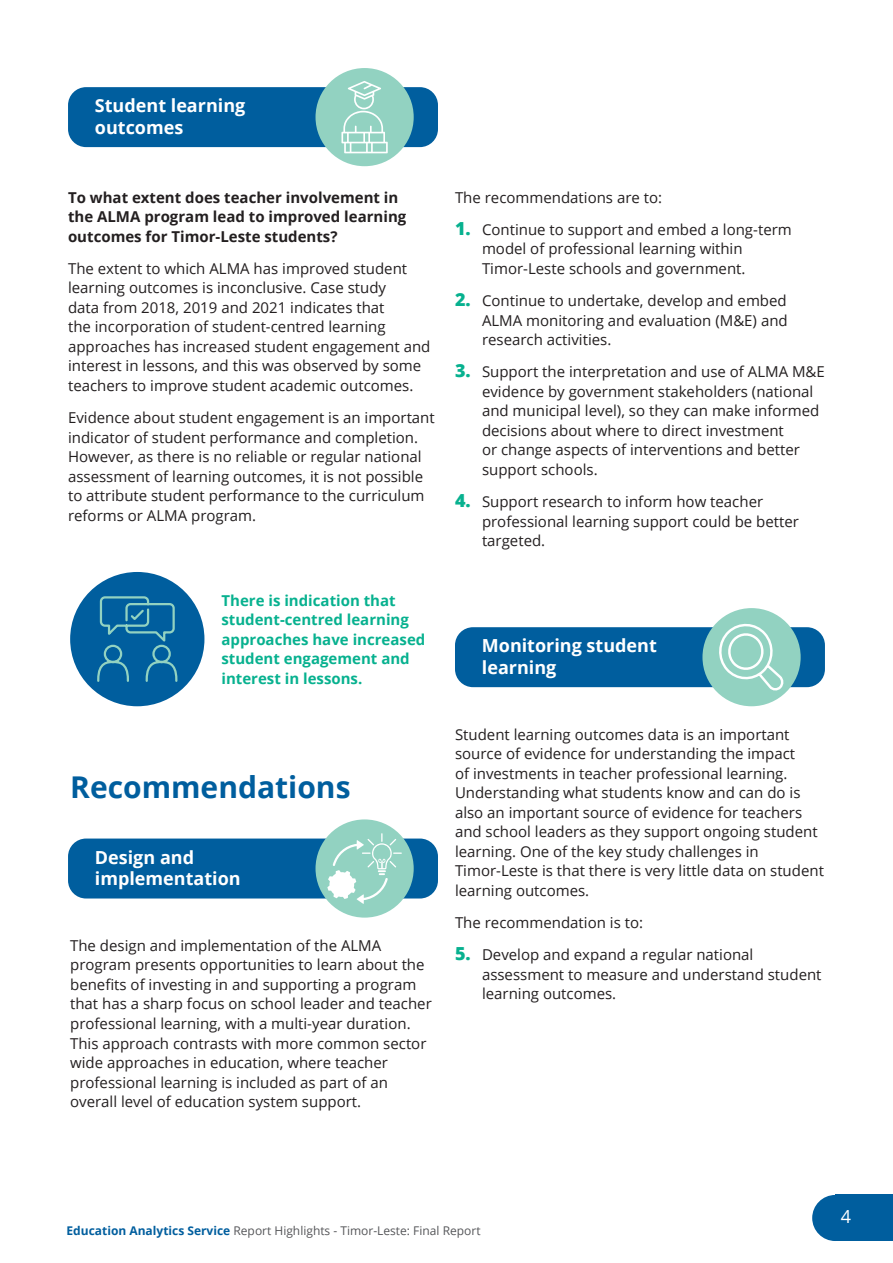
<style>
.page{position:relative;width:893px;height:1263px;background:#fff}
.page>*{position:absolute;margin:0;border:0;box-sizing:border-box;transform-origin:0 0}
.Sub_Header___Blue{font:700 30px "Open Sans";color:#005e9e}
.Sub_Header___Blue-2{font:700 18px/21.6px "Open Sans";color:#fff}
.t1{font:18px "Open Sans";color:#fff}
.Body_copy___Raleway{font:15px/19.5px "Open Sans";color:#231f20}
.Sub_Header___Blue-3{font:700 15px/19.5px "Open Sans";color:#07b18f}
.Body_copy___Raleway-2{font:700 15px/19.5px "Open Sans";color:#231f20}
.t2{font:12px "Open Sans";color:#555659}
.s1{font-weight:800;font-size:18px;color:#07b18f}
.s2{font-weight:700;color:#005e9e}
</style>
<div class="page">
<div style="left:812px;top:1195px;width:46px;height:46px;background:#005e9e;border-radius:50%"></div>
<div style="left:835px;top:1195px;width:58px;height:46px;background:#005e9e"></div>
<div style="left:68px;top:87px;width:370px;height:60px;background:#005e9e;border-radius:18px"></div>
<div style="left:315px;top:68px;width:99px;height:98px;background:#92d2c1;border-radius:50%"></div>
<svg style="left:341px;top:81px;width:47px;height:72px"></svg>
<div style="left:70px;top:572px;width:134px;height:134px;background:#005e9e;border-radius:50%"></div>
<svg style="left:97px;top:596px;width:81px;height:86px"></svg>
<div style="left:68px;top:838px;width:370px;height:60px;background:#005e9e;border-radius:18px"></div>
<div style="left:315px;top:819px;width:99px;height:99px;background:#92d2c1;border-radius:50%"></div>
<svg style="left:327px;top:833px;width:75px;height:71px"></svg>
<div style="left:455px;top:627px;width:370px;height:60px;background:#005e9e;border-radius:18px"></div>
<div style="left:702px;top:608px;width:99px;height:98px;background:#92d2c1;border-radius:50%"></div>
<svg style="left:714px;top:619px;width:69px;height:74px"></svg>
<p class="Sub_Header___Blue-2" style="left:95px;top:95px;width:152px">Student learning outcomes</p>
<p class="Body_copy___Raleway-2" style="left:68px;top:187px;width:340px">To what extent does teacher involvement in the ALMA program lead to improved learning outcomes for Timor-Leste students?</p>
<p class="Body_copy___Raleway" style="left:68px;top:258px;width:364px">The extent to which ALMA has improved student learning outcomes is inconclusive. Case study<br>data from 2018, 2019 and 2021 indicates that<br>the incorporation of student-centred learning approaches has increased student engagement and interest in lessons, and this was observed by some teachers to improve student academic outcomes.</p>
<p class="Body_copy___Raleway" style="left:68px;top:407px;width:368px">Evidence about student engagement is an important indicator of student performance and completion.<br>However, as there is no reliable or regular national assessment of learning outcomes, it is not possible to attribute student performance to the curriculum reforms or ALMA program.</p>
<p class="Sub_Header___Blue-3" style="left:221px;top:590px;width:205px">There is indication that student-centred learning approaches have increased student engagement and interest in lessons.</p>
<p class="Sub_Header___Blue" style="left:70px;top:765px;width:282px">Recommendations</p>
<p class="Sub_Header___Blue-2" style="left:95px;top:846px;width:147px">Design and implementation</p>
<p class="Body_copy___Raleway" style="left:70px;top:935px;width:363px">The design and implementation of the ALMA program presents opportunities to learn about the benefits of investing in and supporting a program that has a sharp focus on school leader and teacher professional learning, with a multi-year duration.<br>This approach contrasts with more common sector wide approaches in education, where teacher professional learning is included as part of an overall level of education system support.</p>
<p class="Body_copy___Raleway" style="left:455px;top:187px;width:209px">The recommendations are to:</p>
<p class="Body_copy___Raleway" style="left:482px;top:219px;width:311px;text-indent:-27px"><span class="s1">1.</span> Continue to support and embed a long-term model of professional learning within<br>Timor-Leste schools and government.</p>
<p class="Body_copy___Raleway" style="left:482px;top:290px;width:307px;text-align:justify;text-indent:-27px"><span class="s1">2.</span> Continue to undertake, develop and embed ALMA monitoring and evaluation (M&amp;E) and research activities.</p>
<p class="Body_copy___Raleway" style="left:482px;top:362px;width:344px;text-indent:-27px"><span class="s1">3.</span> Support the interpretation and use of ALMA M&amp;E evidence by government stakeholders (national and municipal level), so they can make informed decisions about where to direct investment<br>or change aspects of interventions and better support schools.</p>
<p class="Body_copy___Raleway" style="left:482px;top:491px;width:318px;text-indent:-27px"><span class="s1">4.</span> Support research to inform how teacher professional learning support could be better targeted.</p>
<p class="Sub_Header___Blue-2" style="left:482px;top:635px;width:176px">Monitoring student learning</p>
<p class="Body_copy___Raleway" style="left:455px;top:724px;width:370px">Student learning outcomes data is an important source of evidence for understanding the impact<br>of investments in teacher professional learning.<br>Understanding what students know and can do is also an important source of evidence for teachers and school leaders as they support ongoing student learning. One of the key study challenges in Timor-Leste is that there is very little data on student learning outcomes.</p>
<p class="Body_copy___Raleway" style="left:455px;top:912px;width:190px">The recommendation is to:</p>
<p class="Body_copy___Raleway" style="left:482px;top:945px;width:341px;text-indent:-27px"><span class="s1">5.</span> Develop and expand a regular national assessment to measure and understand student learning outcomes.</p>
<p class="t2" style="left:67px;top:1222px;width:415px"><span class="s2">Education Analytics Service</span> Report Highlights - Timor-Leste: Final Report</p>
<p class="t1" style="left:841px;top:1204px;width:12px">4</p>
</div>
